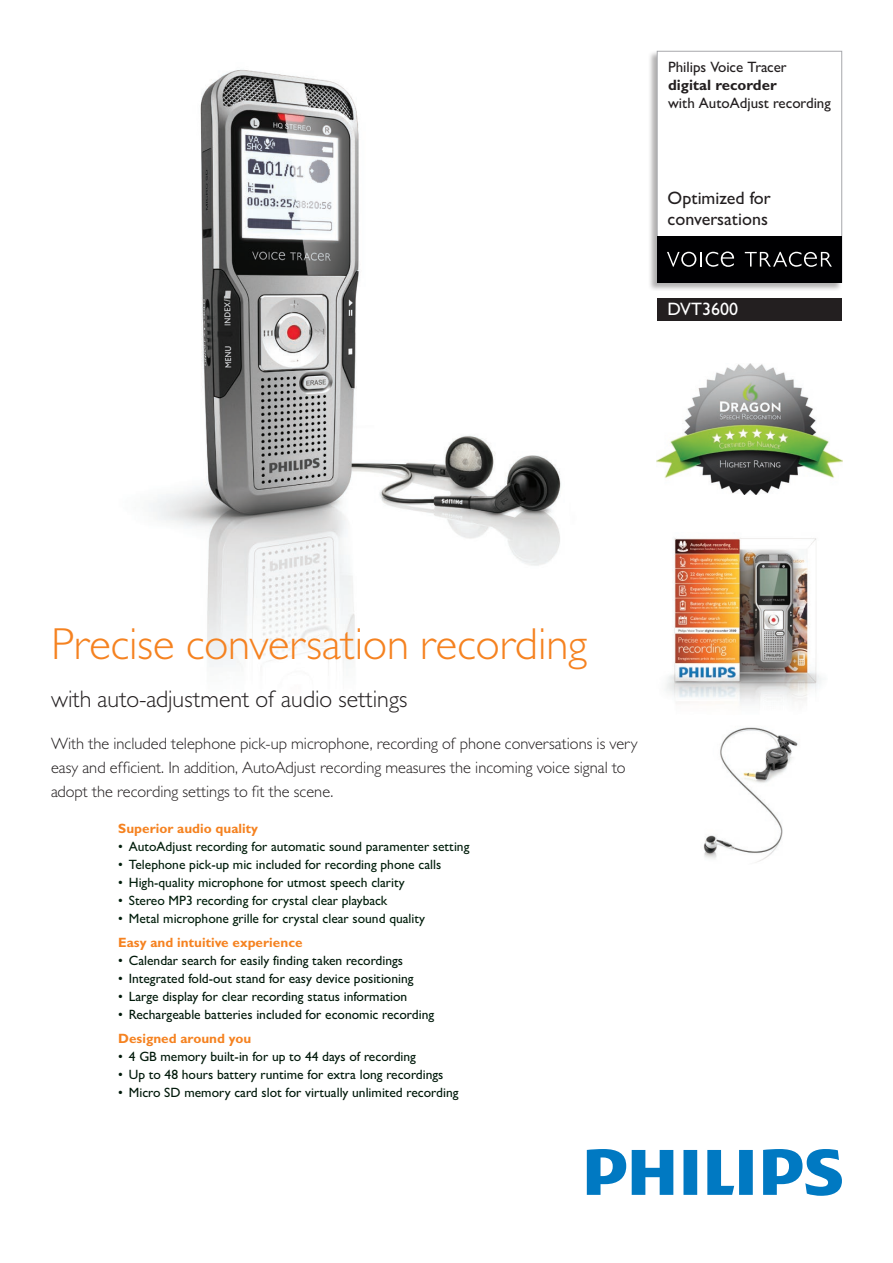
<style>
.page{position:relative;width:893px;height:1263px;background:#fff}
.page>*{position:absolute;margin:0;border:0;box-sizing:border-box;transform-origin:0 0}
.t1{font:300 45px "Gill Sans MT Pro";color:#f58220}
.t2{font:300 24px "Gill Sans MT Pro";color:#231f20}
.t3{font:500 18px/21.6px "Gill Sans MT Pro";color:#231f20}
.t4{font:500 18px "Gill Sans MT Pro";color:#fff}
.t5{font:300 16.5px/24px "Gill Sans MT Pro";color:#231f20}
.t6{font:500 15px "Gill Sans MT Pro";color:#231f20}
.t7{font:700 15px "Gill Sans MT Pro";color:#231f20}
.t8{font:500 13.5px "Gill Sans MT Pro";color:#00190a}
.t9{font:500 13.5px "Gill Sans MT Pro";color:#021e0c}
.t10{font:700 13.5px "Gill Sans MT Pro";color:#f58220}
</style>
<div class="page">
<img style="left:149px;top:69px;width:412px;height:598px">
<svg style="left:587px;top:1149px;width:255px;height:47px"></svg>
<img style="left:665px;top:538px;width:157px;height:166px">
<img style="left:703px;top:727px;width:95px;height:136px">
<img style="left:657px;top:364px;width:185px;height:130px">
<div style="left:648px;top:51px;width:194px;height:240px;background:#231f20;opacity:.35"></div>
<div style="left:657px;top:51px;width:185px;height:231px;background:#fff"></div>
<div style="left:657px;top:51px;width:185px;height:231px;border:1px solid #a8a9ad"></div>
<div style="left:657px;top:236px;width:185px;height:46px;background:#000002"></div>
<svg style="left:667px;top:251px;width:67px;height:16px"></svg>
<svg style="left:745px;top:252px;width:87px;height:15px"></svg>
<div style="left:657px;top:298px;width:185px;height:23px;background:#231f20"></div>
<p class="t6" style="left:668px;top:58px;width:120px">Philips Voice Tracer</p>
<p class="t7" style="left:668px;top:76px;width:110px">digital recorder</p>
<p class="t6" style="left:668px;top:94px;width:164px">with AutoAdjust recording</p>
<h3 class="t3" style="left:668px;top:187px;width:105px">Optimized for conversations</h3>
<h3 class="t4" style="left:668px;top:298px;width:72px">DVT3600</h3>
<h1 class="t1" style="left:51px;top:616px;width:538px">Precise conversation recording</h1>
<h2 class="t2" style="left:51px;top:684px;width:358px">with auto-adjustment of audio settings</h2>
<p class="t5" style="left:51px;top:731px;width:588px">With the included telephone pick-up microphone, recording of phone conversations is very easy and efficient. In addition, AutoAdjust recording measures the incoming voice signal to adopt the recording settings to fit the scene.</p>
<p class="t10" style="left:118px;top:820px;width:141px">Superior audio quality</p>
<p class="t9" style="left:118px;top:838px;width:353px">• AutoAdjust recording for automatic sound paramenter setting</p>
<p class="t9" style="left:118px;top:856px;width:324px">• Telephone pick-up mic included for recording phone calls</p>
<p class="t9" style="left:118px;top:874px;width:288px">• High-quality microphone for utmost speech clarity</p>
<p class="t9" style="left:118px;top:892px;width:271px">• Stereo MP3 recording for crystal clear playback</p>
<p class="t9" style="left:118px;top:910px;width:308px">• Metal microphone grille for crystal clear sound quality</p>
<p class="t10" style="left:118px;top:934px;width:186px">Easy and intuitive experience</p>
<p class="t8" style="left:118px;top:952px;width:286px">• Calendar search for easily finding taken recordings</p>
<p class="t8" style="left:118px;top:970px;width:297px">• Integrated fold-out stand for easy device positioning</p>
<p class="t8" style="left:118px;top:988px;width:291px">• Large display for clear recording status information</p>
<p class="t8" style="left:118px;top:1006px;width:317px">• Rechargeable batteries included for economic recording</p>
<p class="t10" style="left:118px;top:1030px;width:135px">Designed around you</p>
<p class="t8" style="left:118px;top:1048px;width:299px">• 4 GB memory built-in for up to 44 days of recording</p>
<p class="t8" style="left:118px;top:1066px;width:327px">• Up to 48 hours battery runtime for extra long recordings</p>
<p class="t8" style="left:118px;top:1084px;width:342px">• Micro SD memory card slot for virtually unlimited recording</p>
</div>
